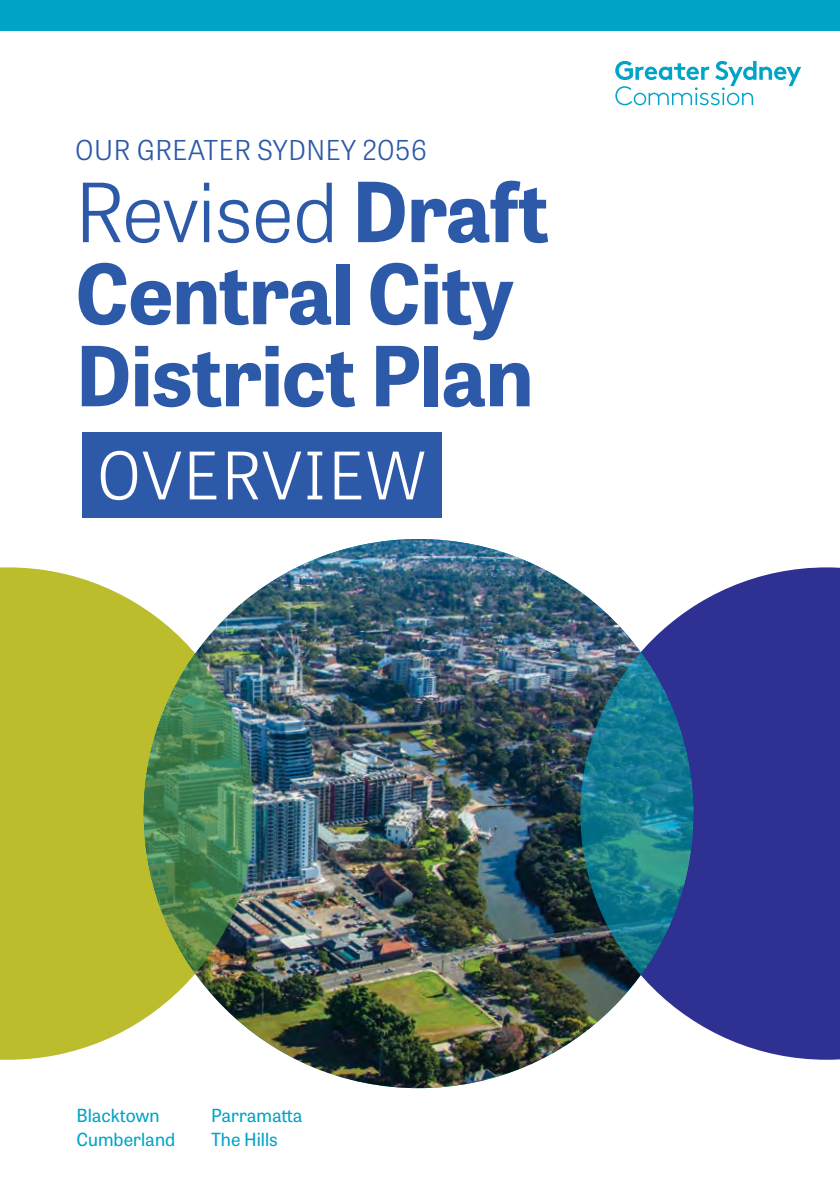
<style>
.page{position:relative;width:840px;height:1191px;background:#fff}
.page>*{position:absolute;margin:0;border:0;box-sizing:border-box;transform-origin:0 0}
.Cover_title{font:700 82.2px/82px "Tablet Gothic";letter-spacing:-.01em;color:#2d59a9}
.Cover_title-2{font:300 81px "Tablet Gothic";letter-spacing:-.01em;color:#2d59a9}
.Cover_title-3{font:300 65px "Tablet Gothic";letter-spacing:.035em;color:#fff}
.t1{font:300 27.2px "Tablet Gothic";letter-spacing:.02em;color:#2d59a9}
.THIS_ONE{font:18px "Tablet Gothic";color:#00a4c7}
.s1{font-weight:700;font-size:82.2px}
</style>
<div class="page">
<svg style="left:0;top:567px;width:254px;height:492px;fill:#bbbd2c"></svg>
<svg style="left:580px;top:567px;width:259px;height:492px;fill:#2e3092"></svg>
<img style="left:144px;top:539px;width:549px;height:549px;border-radius:274px">
<img style="left:580px;top:652px;width:113px;height:323px">
<img style="left:144px;top:653px;width:110px;height:320px">
<div style="left:0;top:0;width:839px;height:31px;background:#00a4c7"></div>
<div style="left:82px;top:432px;width:359px;height:86px;background:#2d59a9"></div>
<svg style="left:615px;top:61px;width:185px;height:44px"></svg>
<p class="t1" style="left:75px;top:132px;width:353px">OUR GREATER SYDNEY 2056</p>
<h1 class="Cover_title-2" style="left:75px;top:158px;width:475px">Revised <span class="s1">Draft</span></h1>
<h1 class="Cover_title" style="left:75px;top:250px;width:459px">Central City<br>District Plan</h1>
<h1 class="Cover_title-3" style="left:97px;top:432px;width:329px">OVERVIEW</h1>
<p class="THIS_ONE" style="left:77px;top:1103px;width:85px">Blacktown</p>
<p class="THIS_ONE" style="left:77px;top:1127px;width:100px">Cumberland</p>
<p class="THIS_ONE" style="left:211px;top:1103px;width:93px">Parramatta</p>
<p class="THIS_ONE" style="left:211px;top:1127px;width:68px">The Hills</p>
</div>
